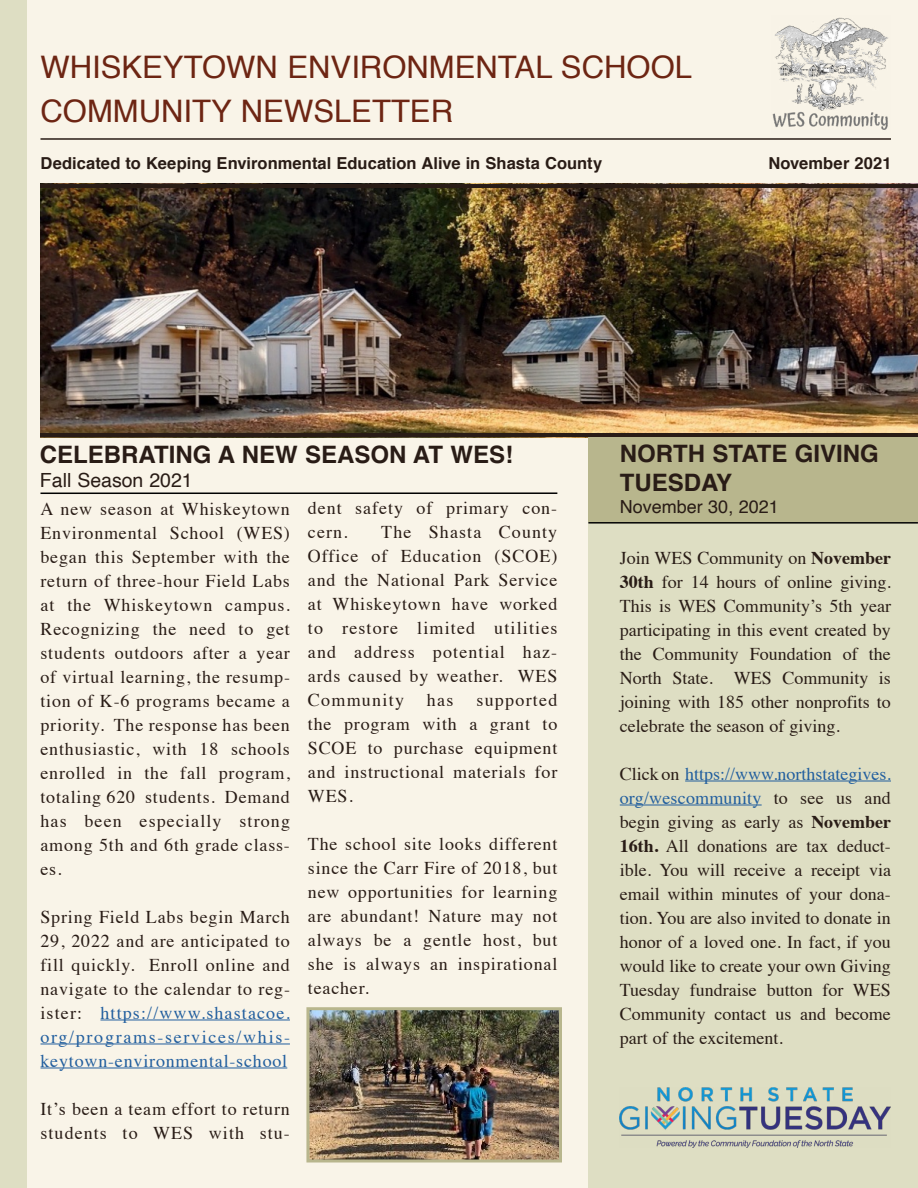
<style>
.page{position:relative;width:918px;height:1188px;background:#f9f4e8}
.page>*{position:absolute;margin:0;border:0;box-sizing:border-box;transform-origin:0 0}
.t1{font:31.05px/43.2px "Helvetica";color:#6d2513}
.t2{font:700 24px/28.5px "Helvetica";color:#291c16}
.t3{font:19.5px "Helvetica";color:#291c16}
.t4{font:18px/24px "Times";letter-spacing:.045em;color:#291c16;text-align:justify}
.t5{font:18px "Helvetica";color:#291c16}
.t6{font:700 16.5px "Helvetica";color:#291c16}
.s1{color:#215e9e}
.s2{font-weight:700}
</style>
<div class="page">
<div style="left:0;top:0;width:27px;height:1188px;background:#dedec3"></div>
<div style="left:588px;top:443px;width:330px;height:745px;background:#dedec3"></div>
<img style="left:40px;top:187px;width:878px;height:247px">
<hr style="left:40px;top:434px;width:851px;height:3px;background:#291c16">
<hr style="left:100px;top:1020px;width:190px;height:1px;background:#215e9e">
<hr style="left:40px;top:1044px;width:250px;height:1px;background:#215e9e">
<hr style="left:40px;top:1068px;width:247px;height:1px;background:#215e9e">
<hr style="left:685px;top:781px;width:206px;height:1px;background:#215e9e">
<hr style="left:620px;top:805px;width:142px;height:1px;background:#215e9e">
<hr style="left:40px;top:492px;width:517px;height:2px;background:#000">
<hr style="left:40px;top:184px;width:878px;height:3px;background:#291c16">
<div style="left:588px;top:434px;width:330px;height:88px;background:#b8b68d"></div>
<hr style="left:588px;top:434px;width:330px;height:3px;background:#291c16">
<hr style="left:40px;top:138px;width:851px;height:2px;background:#291c16">
<img style="left:772px;top:17px;width:116px;height:113px">
<img style="left:310px;top:1011px;width:248px;height:147px">
<div style="left:306px;top:1007px;width:256px;height:155px;border:3px solid #b8b68d"></div>
<hr style="left:588px;top:522px;width:330px;height:2px;background:#000">
<img style="left:620px;top:1088px;width:271px;height:60px">
<h1 class="t1" style="left:40px;top:47px;width:653px">WHISKEYTOWN ENVIRONMENTAL SCHOOL<br>COMMUNITY NEWSLETTER</h1>
<p class="t6" style="left:40px;top:150px;width:563px">Dedicated to Keeping Environmental Education Alive in Shasta County</p>
<p class="t6" style="left:768px;top:150px;width:125px">November 2021</p>
<h2 class="t2" style="left:40px;top:440px;width:475px">CELEBRATING A NEW SEASON AT WES!</h2>
<p class="t3" style="left:40px;top:465px;width:154px">Fall Season 2021</p>
<p class="t4" style="left:40px;top:495px;width:251px">A new season at Whiskeytown Environmental School (WES) began this September with the return of three-hour Field Labs at the Whiskeytown campus.<br>Recognizing the need to get students outdoors after a year of virtual learning, the resump&shy;tion of K-6 programs became a priority. The response has been enthusiastic, with 18 schools enrolled in the fall program, totaling 620 students. Demand has been especially strong among 5th and 6th grade class&shy;es.</p>
<p class="t4" style="left:40px;top:903px;width:251px">Spring Field Labs begin March 29, 2022 and are anticipated to fill quickly. Enroll online and navigate to the calendar to reg&shy;ister: <span class="s1">https://www.shastacoe. org/programs-services/whis&shy;keytown-environmental-school</span></p>
<p class="t4" style="left:40px;top:1095px;width:251px">It’s been a team effort to return students to WES with stu-</p>
<p class="t4" style="left:308px;top:495px;width:251px">dent safety of primary con&shy;cern.</p>
<p class="t4" style="left:308px;top:519px;width:251px;text-indent:73px">The Shasta County Office of Education (SCOE) and the National Park Service at Whiskeytown have worked to restore limited utilities and address potential haz&shy;ards caused by weather. WES Community</p>
<p class="t4" style="left:308px;top:687px;width:251px;text-indent:168px">supported the program with a grant to SCOE to purchase equipment and instructional materials for WES.</p>
<p class="t4" style="left:308px;top:831px;width:251px">The school site looks different since the Carr Fire of 2018, but new opportunities for learning are abundant! Nature may not always be a gentle host, but she is always an inspirational teacher.</p>
<p class="t4" style="left:427px;top:687px;width:28px">has</p>
<h2 class="t2" style="left:620px;top:440px;width:261px">NORTH STATE GIVING<br>TUESDAY</h2>
<p class="t5" style="left:620px;top:493px;width:161px">November 30, 2021</p>
<p class="t4" style="left:620px;top:544px;width:273px">Join WES Community on <span class="s2">November 30th</span> for 14 hours of online giving.<br>This is WES Community’s 5th year participating in this event created by the Community Foundation of the North State. WES Community is joining with 185 other nonprofits to celebrate the season of giving.</p>
<p class="t4" style="left:620px;top:760px;width:273px">Click on <span class="s1">https://www.northstategives. org/wescommunity</span> to see us and begin giving as early as <span class="s2">November 16th.</span> All donations are tax deduct&shy;ible. You will receive a receipt via email within minutes of your dona&shy;tion. You are also invited to donate in honor of a loved one. In fact, if you would like to create your own Giving Tuesday fundraise button for WES Community contact us and become part of the excitement.</p>
</div>
